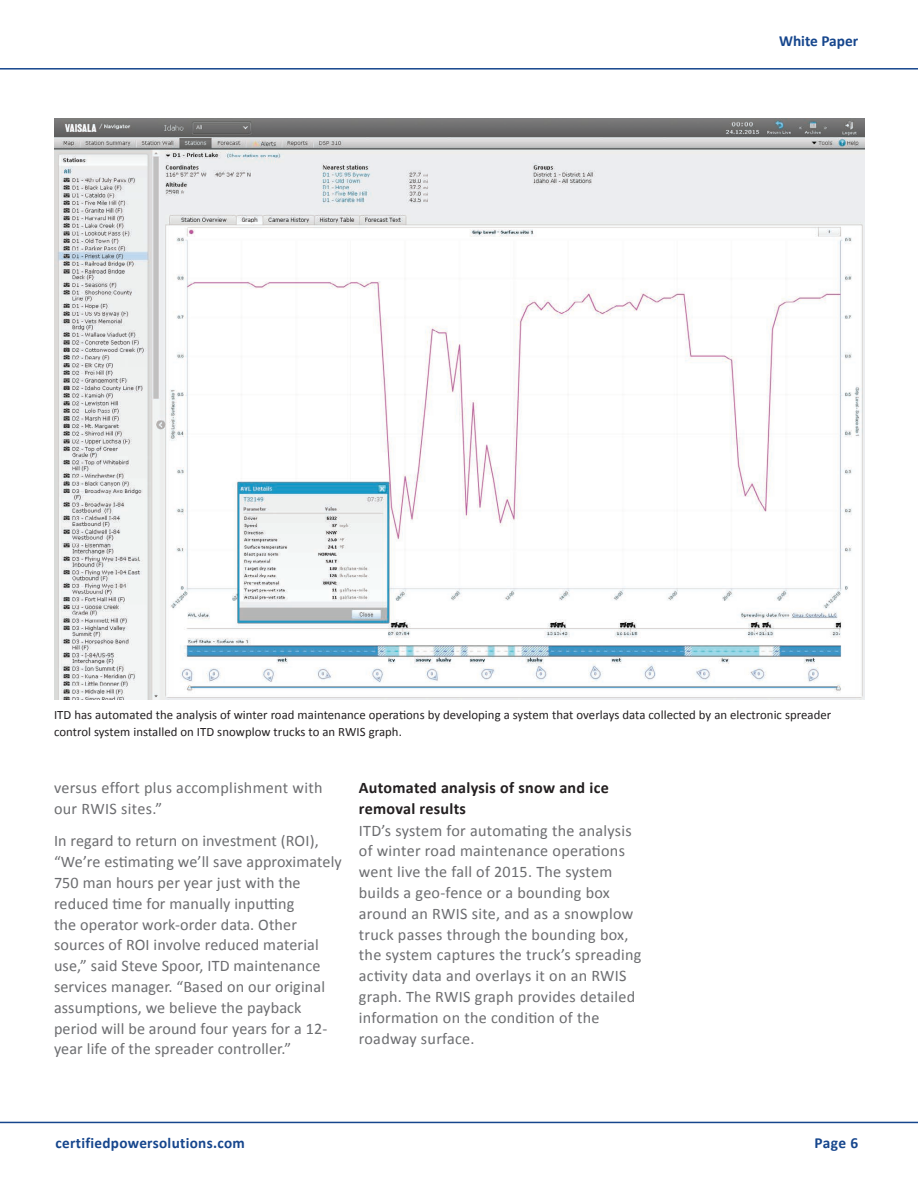
<style>
.page{position:relative;width:918px;height:1188px;background:#fff}
.page>*{position:absolute;margin:0;border:0;box-sizing:border-box;transform-origin:0 0}
.t1{font:16.2px/20.9px "Calibri";letter-spacing:.01em;color:#6c6d70}
.t2{font:700 16.2px/20.9px "Calibri";letter-spacing:.02em;color:#231f20}
.t3{font:700 15.3px "Calibri";color:#16468d}
.t4{font:700 15.15px "Calibri";letter-spacing:.02em;color:#16468d}
.t5{font:12.75px/17px "Calibri";letter-spacing:.005em;color:#231f20}
</style>
<div class="page">
<hr style="left:0;top:1122px;width:918px;height:1px;background:#16468d">
<hr style="left:0;top:68px;width:918px;height:2px;background:#16468d">
<img style="left:54px;top:119px;width:810px;height:581px">
<p class="t3" style="left:779px;top:30px;width:81px">White Paper</p>
<p class="t5" style="left:54px;top:706px;width:779px">ITD has automated the analysis of winter road maintenance operations by developing a system that overlays data collected by an electronic spreader control system installed on ITD snowplow trucks to an RWIS graph.</p>
<p class="t1" style="left:54px;top:777px;width:270px">versus effort plus accomplishment with our RWIS sites.”</p>
<p class="t1" style="left:54px;top:830px;width:289px">In regard to return on investment (ROI), “We’re estimating we’ll save approximately 750 man hours per year just with the reduced time for manually inputting<br>the operator work-order data. Other sources of ROI involve reduced material use,” said Steve Spoor, ITD maintenance services manager. “Based on our original assumptions, we believe the payback period will be around four years for a 12- year life of the spreader controller.”</p>
<p class="t2" style="left:359px;top:777px;width:251px">Automated analysis of snow and ice removal results</p>
<p class="t1" style="left:359px;top:819px;width:284px">ITD’s system for automating the analysis of winter road maintenance operations went live the fall of 2015. The system builds a geo-fence or a bounding box around an RWIS site, and as a snowplow truck passes through the bounding box, the system captures the truck’s spreading activity data and overlays it on an RWIS graph. The RWIS graph provides detailed information on the condition of the roadway surface.</p>
<p class="t4" style="left:56px;top:1132px;width:191px">certifiedpowersolutions.com</p>
<p class="t3" style="left:814px;top:1132px;width:45px">Page 6</p>
</div>
